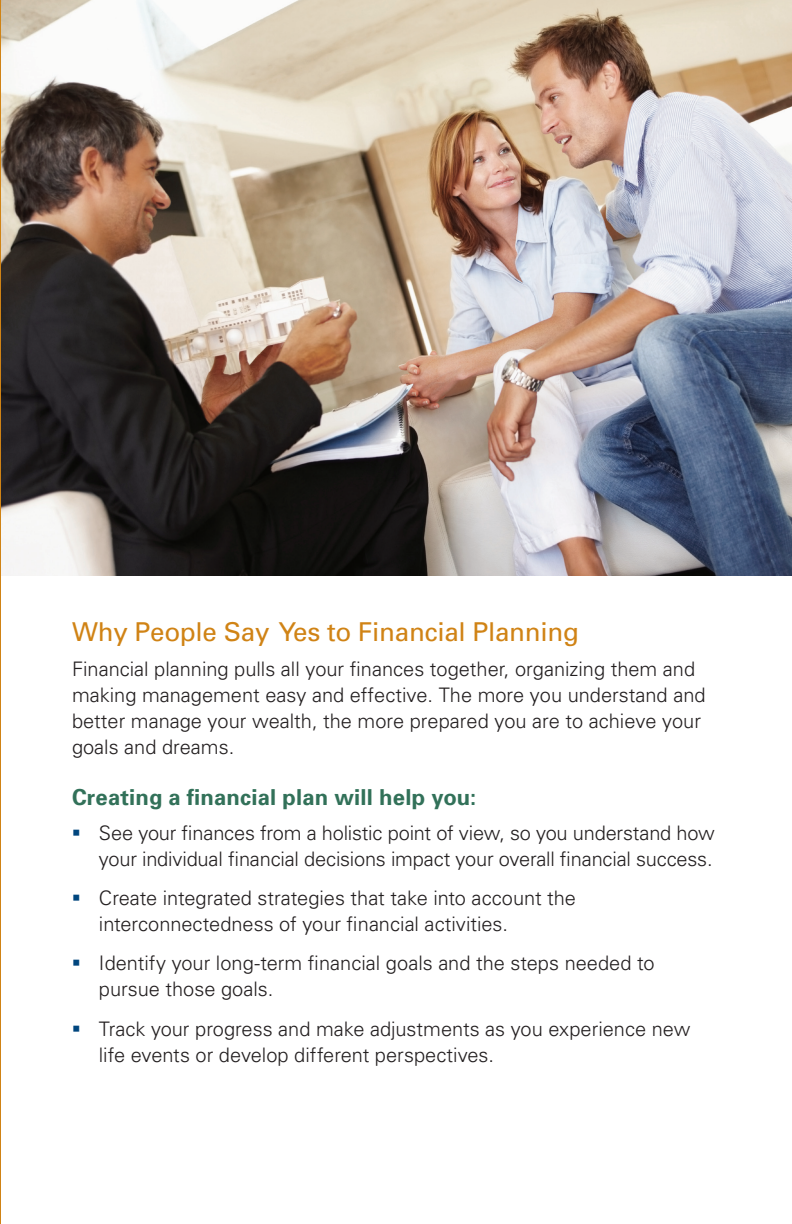
<style>
.page{position:relative;width:792px;height:1224px;background:#fff}
.page>*{position:absolute;margin:0;border:0;box-sizing:border-box;transform-origin:0 0}
.t1{font:26px "Univers";letter-spacing:-.01em;color:#d08315}
.t2{font:700 22px "Univers";letter-spacing:.01em;color:#327159}
.t3{font:300 20px/26px "Univers";color:#231f20}
</style>
<div class="page">
<img style="left:1px;top:0;width:791px;height:576px">
<svg style="left:0;top:0;width:1px;height:1224px"></svg>
<h1 class="t1" style="left:72px;top:615px;width:509px">Why People Say Yes to Financial Planning</h1>
<p class="t3" style="left:72px;top:655px;width:635px">Financial planning pulls all your finances together, organizing them and making management easy and effective. The more you understand and better manage your wealth, the more prepared you are to achieve your goals and dreams.</p>
<p class="t2" style="left:72px;top:783px;width:406px">Creating a financial plan will help you:</p>
<p class="t3" style="left:99px;top:819px;width:617px">See your finances from a holistic point of view, so you understand how your individual financial decisions impact your overall financial success.</p>
<p class="t3" style="left:99px;top:884px;width:479px">Create integrated strategies that take into account the interconnectedness of your financial activities.</p>
<p class="t3" style="left:99px;top:950px;width:557px">Identify your long-term financial goals and the steps needed to pursue those goals.</p>
<p class="t3" style="left:99px;top:1015px;width:593px">Track your progress and make adjustments as you experience new life events or develop different perspectives.</p>
</div>
